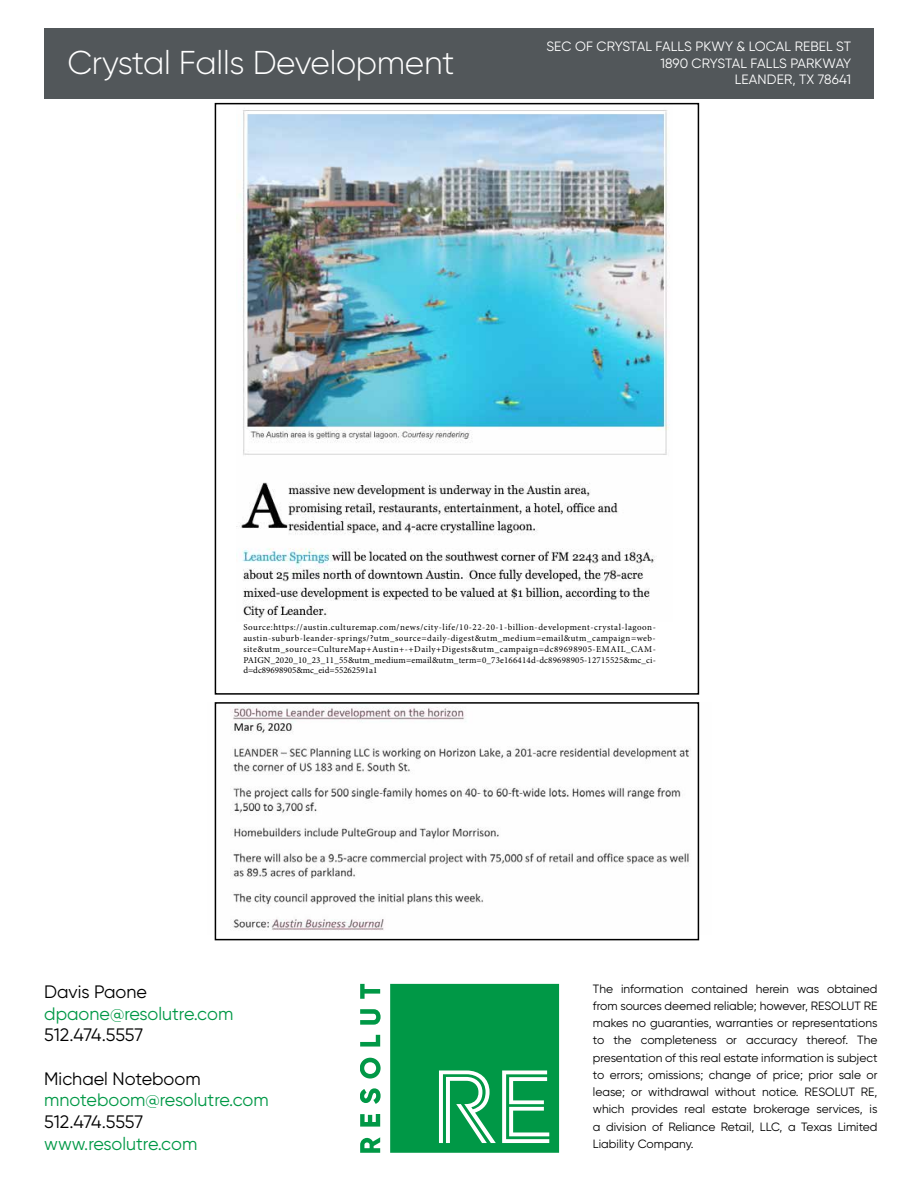
<style>
.page{position:relative;width:918px;height:1188px;background:#fff}
.page>*{position:absolute;margin:0;border:0;box-sizing:border-box;transform-origin:0 0}
.t1{font:300 33px "Gilroy";letter-spacing:-.01em;color:#fff}
.t2{font:18px "Gilroy";color:#009846}
.t3{font:18px "Gilroy";color:#000}
.t4{font:13.5px/16.5px "Gilroy";letter-spacing:.01em;color:#fff;text-align:right}
.t5{font:12px/17.2px "Gilroy";color:#000;text-align:justify}
.t6{font:9px/10.8px "Minion Pro";color:#000;text-align:justify}
</style>
<div class="page">
<svg style="left:360px;top:984px;width:199px;height:169px"></svg>
<div style="left:44px;top:28px;width:830px;height:70px;background:#52575a"></div>
<img style="left:237px;top:110px;width:433px;height:511px">
<img style="left:214px;top:702px;width:486px;height:233px">
<div style="left:215px;top:103px;width:484px;height:592px;border:2px solid #000"></div>
<div style="left:215px;top:702px;width:484px;height:238px;border:2px solid #000"></div>
<h1 class="t1" style="left:67px;top:43px;width:389px">Crystal Falls Development</h1>
<p class="t4" style="left:546px;top:38px;width:306px">SEC OF CRYSTAL FALLS PKWY &amp; LOCAL REBEL ST<br>1890 CRYSTAL FALLS PARKWAY<br>LEANDER, TX 78641</p>
<p class="t6" style="left:243px;top:622px;width:414px">Source:https://austin.culturemap.com/news/city-life/10-22-20-1-billion-development-crystal-lagoon&shy;austin-suburb-leander-springs/?utm_source=daily-digest&amp;utm_medium=email&amp;utm_campaign=web&shy;site&amp;utm_source=CultureMap+Austin+-+Daily+Digests&amp;utm_campaign=dc89698905-EMAIL_CAM-PAIGN_2020_10_23_11_55&amp;utm_medium=email&amp;utm_term=0_73e166414d-dc89698905-12715525&amp;mc_ci&shy;d=dc89698905&amp;mc_eid=55262591a1</p>
<h2 class="t3" style="left:44px;top:981px;width:104px">Davis Paone</h2>
<h2 class="t2" style="left:44px;top:1003px;width:191px">dpaone@resolutre.com</h2>
<h2 class="t3" style="left:44px;top:1024px;width:101px">512.474.5557</h2>
<h2 class="t3" style="left:44px;top:1067px;width:158px">Michael Noteboom</h2>
<h2 class="t2" style="left:44px;top:1089px;width:226px">mnoteboom@resolutre.com</h2>
<h2 class="t3" style="left:44px;top:1111px;width:101px">512.474.5557</h2>
<h2 class="t2" style="left:44px;top:1133px;width:155px">www.resolutre.com</h2>
<p class="t5" style="left:593px;top:980px;width:286px">The information contained herein was obtained from sources deemed reliable; however, RESOLUT RE makes no guaranties, warranties or representations to the completeness or accuracy thereof. The presentation of this real estate information is subject to errors; omissions; change of price; prior sale or lease; or withdrawal without notice. RESOLUT RE, which provides real estate brokerage services, is a division of Reliance Retail, LLC, a Texas Limited Liability Company.</p>
</div>
